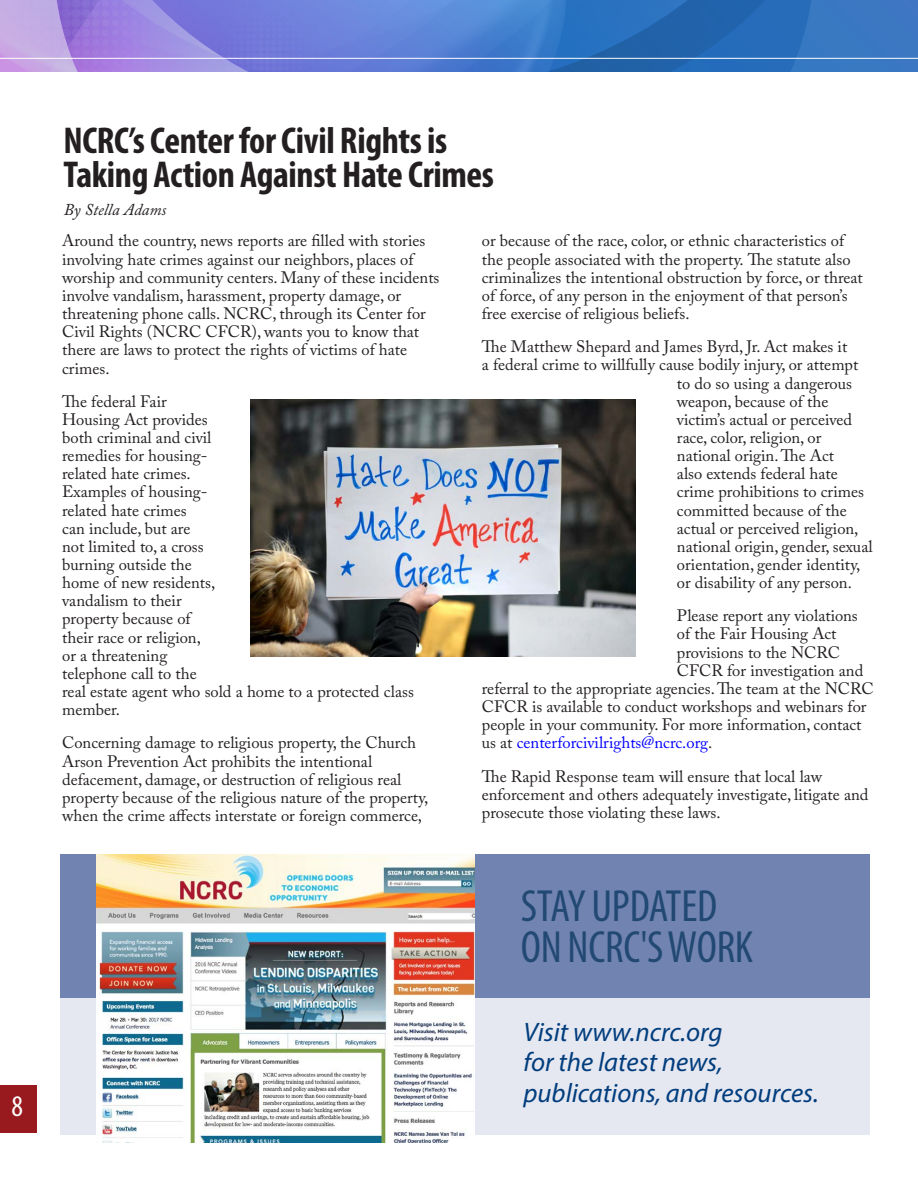
<style>
.page{position:relative;width:918px;height:1188px;background:#fff}
.page>*{position:absolute;margin:0;border:0;box-sizing:border-box;transform-origin:0 0}
.Headline_02{font:condensed 45.3px "Myriad Pro";letter-spacing:-.005em;color:#224973}
.headline_03{font:700 condensed 37.5px/34.5px "Myriad Pro";letter-spacing:-.01em;color:#231f20}
.t1{font:condensed 30px "Myriad Pro";color:#fff}
.Headline_02-2{font:italic 26.85px/30.3px "Myriad Pro";color:#013d7d}
.t2{font:16.5px/18.1px "Adobe Caslon Pro";color:#231f20}
.t3{font:16.5px "Adobe Caslon Pro";color:#00f}
.Staff_Title{font:italic 16.5px "Adobe Caslon Pro";color:#231f20}
.s1{color:#231f20}
</style>
<div class="page">
<div style="left:61px;top:939px;width:809px;height:195px;background:#e5e7f1"></div>
<div style="left:60px;top:854px;width:810px;height:144px;background:#7183b1"></div>
<img style="left:96px;top:854px;width:379px;height:288px">
<div style="left:0;top:1085px;width:37px;height:48px;background:#981a1e"></div>
<svg style="left:0;top:0;width:917px;height:72px;background:#5b7ccd"></svg>
<hr style="left:0;top:58px;width:918px;height:1px;background:#fff">
<img style="left:251px;top:400px;width:385px;height:256px">
<h3 class="t1" style="left:11px;top:1088px;width:13px">8</h3>
<p class="headline_03" style="left:64px;top:122px;width:432px">NCRC’s Center for Civil Rights is<br>Taking Action Against Hate Crimes</p>
<p class="Staff_Title" style="left:64px;top:199px;width:104px">By Stella Adams</p>
<p class="t2" style="left:62px;top:232px;width:379px">Around the country, news reports are filled with stories involving hate crimes against our neighbors, places of worship and community centers. Many of these incidents involve vandalism, harassment, property damage, or threatening phone calls. NCRC, through its Center for Civil Rights (NCRC CFCR), wants you to know that there are laws to protect the rights of victims of hate crimes.</p>
<p class="t2" style="left:62px;top:392px;width:353px">The federal Fair<br>Housing Act provides<br>both criminal and civil<br>remedies for housing-<br>related hate crimes.<br>Examples of housing-<br>related hate crimes<br>can include, but are<br>not limited to, a cross<br>burning outside the<br>home of new residents,<br>vandalism to their<br>property because of<br>their race or religion,<br>or a threatening<br>telephone call to the<br>real estate agent who sold a home to a protected class member.</p>
<p class="t2" style="left:62px;top:734px;width:368px">Concerning damage to religious property, the Church Arson Prevention Act prohibits the intentional defacement, damage, or destruction of religious real property because of the religious nature of the property, when the crime affects interstate or foreign commerce,</p>
<p class="t2" style="left:482px;top:232px;width:382px">or because of the race, color, or ethnic characteristics of the people associated with the property. The statute also criminalizes the intentional obstruction by force, or threat of force, of any person in the enjoyment of that person’s free exercise of religious beliefs.</p>
<p class="t2" style="left:482px;top:337px;width:367px">The Matthew Shepard and James Byrd, Jr. Act makes it</p>
<p class="t2" style="left:482px;top:356px;width:378px">a federal crime to willfully cause bodily injury, or attempt</p>
<p class="t2" style="left:677px;top:374px;width:177px">to do so using a dangerous</p>
<p class="t2" style="left:677px;top:392px;width:153px">weapon, because of the</p>
<p class="t2" style="left:677px;top:410px;width:177px">victim’s actual or perceived</p>
<p class="t2" style="left:677px;top:428px;width:146px">race, color, religion, or</p>
<p class="t2" style="left:677px;top:446px;width:159px">national origin. The Act</p>
<p class="t2" style="left:677px;top:465px;width:162px">also extends federal hate</p>
<p class="t2" style="left:677px;top:483px;width:189px">crime prohibitions to crimes</p>
<p class="t2" style="left:677px;top:501px;width:171px">committed because of the</p>
<p class="t2" style="left:677px;top:519px;width:183px">actual or perceived religion,</p>
<p class="t2" style="left:677px;top:537px;width:197px">national origin, gender, sexual</p>
<p class="t2" style="left:677px;top:555px;width:185px">orientation, gender identity,</p>
<p class="t2" style="left:677px;top:573px;width:176px">or disability of any person.</p>
<p class="t2" style="left:677px;top:607px;width:182px">Please report any violations</p>
<p class="t2" style="left:677px;top:625px;width:161px">of the Fair Housing Act</p>
<p class="t2" style="left:677px;top:643px;width:165px">provisions to the NCRC</p>
<p class="t2" style="left:677px;top:661px;width:188px">CFCR for investigation and</p>
<p class="t2" style="left:482px;top:679px;width:393px">referral to the appropriate agencies. The team at the NCRC</p>
<p class="t2" style="left:482px;top:697px;width:386px">CFCR is available to conduct workshops and webinars for</p>
<p class="t2" style="left:482px;top:715px;width:381px">people in your community. For more information, contact</p>
<p class="t3" style="left:482px;top:733px;width:232px"><span class="s1">us at</span> centerforcivilrights@ncrc.org<span class="s1">.</span></p>
<p class="t2" style="left:482px;top:767px;width:388px">The Rapid Response team will ensure that local law enforcement and others adequately investigate, litigate and prosecute those violating these laws.</p>
<p class="Headline_02" style="left:521px;top:878px;width:198px">STAY UPDATED</p>
<p class="Headline_02" style="left:521px;top:920px;width:234px">ON NCRC'S WORK</p>
<p class="Headline_02-2" style="left:524px;top:1016px;width:297px">Visit www.ncrc.org<br>for the latest news, publications, and resources.</p>
</div>
